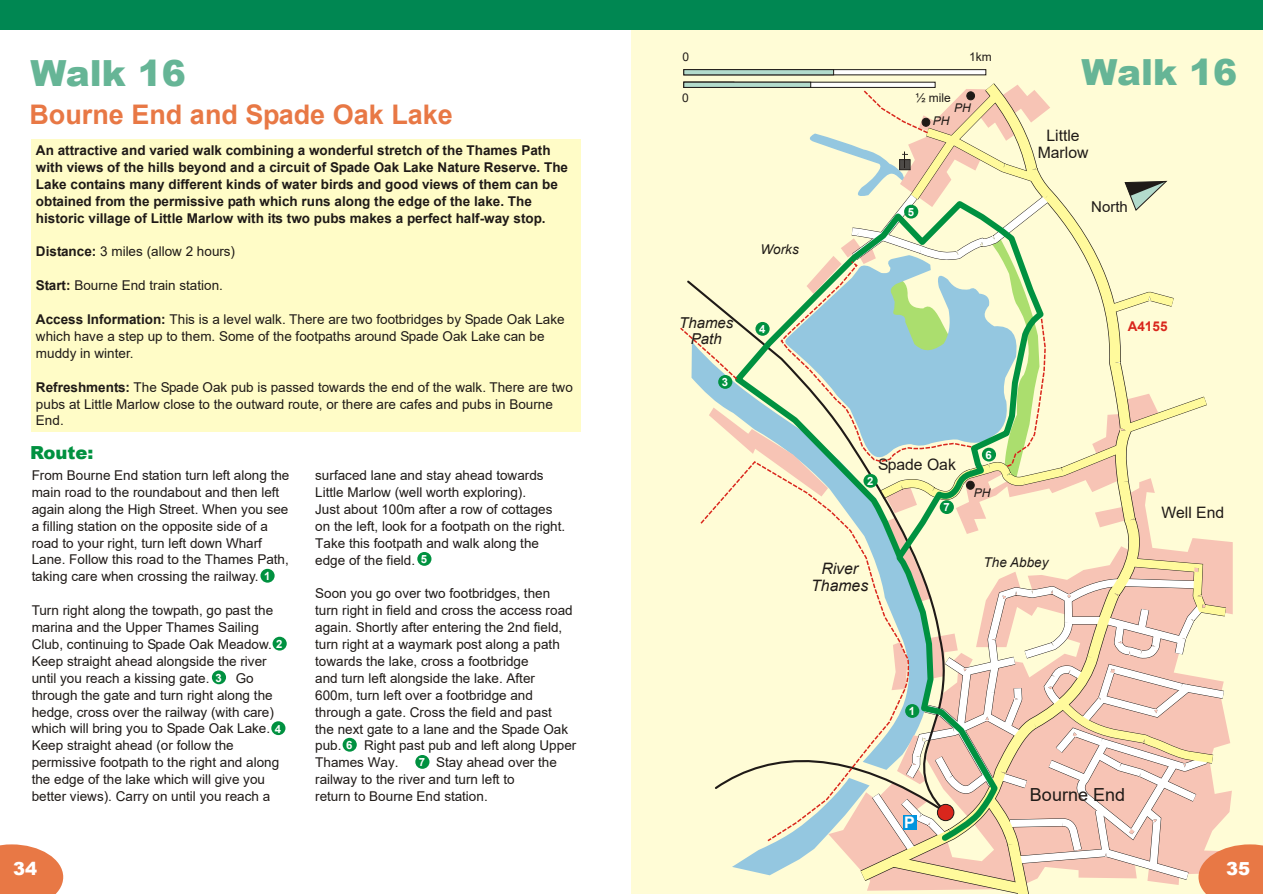
<style>
.page{position:relative;width:1263px;height:894px;background:#fff}
.page>*{position:absolute;margin:0;border:0;box-sizing:border-box;transform-origin:0 0}
.t1{font:900 36px "Arial";color:#66b596}
.t2{font:700 27px "Arial";color:#e87845}
.t3{font:18px "Arial";color:#1f1a17}
.t4{font:900 18px "Arial";color:#009140}
.t5{font:900 18px "Arial";color:#fff}
.t6{font:700 15.9px "Arial";color:#fff}
.t7{font:15.75px/17.5px "Arial";color:#1f1a17;text-align:center}
.t8{font:italic 15.75px/17.5px "Arial";color:#1f1a17;text-align:center}
.t9{font:italic 15px/16.8px "Arial";color:#1f1a17;text-align:center}
.t10{font:15px "Arial";color:#1f1a17}
.t11{font:13.5px/17px "Arial";color:#1f1a17}
.t12{font:700 13.5px/17px "Arial";color:#1f1a17}
.t13{font:italic 13.5px "Arial";color:#1f1a17}
.t14{font:700 13.5px "Arial";color:#d9261c}
.t15{font:12px "Arial";color:#1f1a17}
.t16{font:italic 12px "Arial";color:#1f1a17}
.t17{font:700 11.4px "Arial";color:#fff}
.s1{font-weight:700}
.s2{font-weight:700;font-size:11.4px;color:#fff}
</style>
<div class="page">
<div style="left:631px;top:0;width:632px;height:894px;background:#fffcd6"></div>
<div style="left:32px;top:139px;width:549px;height:293px;background:#fffcc7"></div>
<div style="left:260px;top:569px;width:15px;height:14px;background:#009140;border-radius:50%"></div>
<div style="left:273px;top:637px;width:14px;height:14px;background:#009140;border-radius:50%"></div>
<div style="left:212px;top:670px;width:14px;height:14px;background:#009140;border-radius:50%"></div>
<div style="left:271px;top:721px;width:14px;height:14px;background:#009140;border-radius:50%"></div>
<div style="left:417px;top:552px;width:14px;height:14px;background:#009140;border-radius:50%"></div>
<div style="left:343px;top:738px;width:14px;height:14px;background:#009140;border-radius:50%"></div>
<div style="left:415px;top:755px;width:14px;height:14px;background:#009140;border-radius:50%"></div>
<svg style="left:834px;top:69px;width:152px;height:6px"></svg>
<svg style="left:684px;top:69px;width:150px;height:6px"></svg>
<svg style="left:811px;top:82px;width:124px;height:3px"></svg>
<svg style="left:684px;top:82px;width:127px;height:3px"></svg>
<svg style="left:0;top:844px;width:63px;height:50px;background:#eb8a5e"></svg>
<div style="left:0;top:0;width:1263px;height:30px;background:#008752"></div>
<svg style="left:680px;top:85px;width:583px;height:809px"></svg>
<p class="t15" style="left:682px;top:53px;width:8px">0</p>
<p class="t15" style="left:969px;top:53px;width:24px">1km</p>
<p class="t15" style="left:682px;top:93px;width:8px">0</p>
<p class="t15" style="left:916px;top:93px;width:37px">½ mile</p>
<h1 class="t1" style="left:30px;top:60px;width:157px">Walk 16</h1>
<h1 class="t1" style="left:1082px;top:59px;width:157px">Walk 16</h1>
<p class="t16" style="left:954px;top:103px;width:18px">PH</p>
<h2 class="t2" style="left:29px;top:104px;width:425px">Bourne End and Spade Oak Lake</h2>
<p class="t12" style="left:36px;top:143px;width:534px">An attractive and varied walk combining a wonderful stretch of the Thames Path with views of the hills beyond and a circuit of Spade Oak Lake Nature Reserve. The Lake contains many different kinds of water birds and good views of them can be obtained from the permissive path which runs along the edge of the lake. The historic village of Little Marlow with its two pubs makes a perfect half-way stop.</p>
<p class="t11" style="left:36px;top:245px;width:201px"><span class="s1">Distance:</span> 3 miles (allow 2 hours)</p>
<p class="t11" style="left:36px;top:278px;width:188px"><span class="s1">Start:</span> Bourne End train station.</p>
<p class="t11" style="left:36px;top:312px;width:530px"><span class="s1">Access Information:</span> This is a level walk. There are two footbridges by Spade Oak Lake which have a step up to them. Some of the footpaths around Spade Oak Lake can be muddy in winter.</p>
<p class="t11" style="left:36px;top:380px;width:538px"><span class="s1">Refreshments:</span> The Spade Oak pub is passed towards the end of the walk. There are two pubs at Little Marlow close to the outward route, or there are cafes and pubs in Bourne<br>End.</p>
<p class="t16" style="left:933px;top:116px;width:18px">PH</p>
<p class="t7" style="left:1038px;top:128px;width:52px">Little<br>Marlow</p>
<p class="t10" style="left:1091px;top:201px;width:38px">North</p>
<p class="t17" style="left:908px;top:208px;width:8px">5</p>
<p class="t13" style="left:761px;top:244px;width:40px">Works</p>
<p class="t9" style="left:679px;top:315px;width:56px">Thames<br>Path</p>
<p class="t14" style="left:1128px;top:321px;width:41px">A4155</p>
<p class="t17" style="left:759px;top:325px;width:8px">4</p>
<p class="t17" style="left:722px;top:378px;width:8px">3</p>
<h3 class="t4" style="left:30px;top:446px;width:65px">Route:</h3>
<p class="t11" style="left:32px;top:468px;width:259px">From Bourne End station turn left along the main road to the roundabout and then left again along the High Street. When you see a filling station on the opposite side of a road to your right, turn left down Wharf Lane. Follow this road to the Thames Path, taking care when crossing the railway. <span class="s2">1</span></p>
<p class="t11" style="left:32px;top:603px;width:252px">Turn right along the towpath, go past the marina and the Upper Thames Sailing Club, continuing to Spade Oak Meadow. <span class="s2">2<br></span>Keep straight ahead alongside the river until you reach a kissing gate.</p>
<p class="t11" style="left:32px;top:671px;width:249px;text-indent:204px">Go through the gate and turn right along the hedge, cross over the railway (with care) which will bring you to Spade Oak Lake.<br>Keep straight ahead (or follow the permissive footpath to the right and along the edge of the lake which will give you better views). Carry on until you reach a</p>
<p class="t17" style="left:216px;top:673px;width:8px">3</p>
<p class="t17" style="left:275px;top:724px;width:8px">4</p>
<p class="t11" style="left:315px;top:468px;width:252px">surfaced lane and stay ahead towards Little Marlow (well worth exploring).<br>Just about 100m after a row of cottages on the left, look for a footpath on the right.<br>Take this footpath and walk along the edge of the field.</p>
<p class="t11" style="left:315px;top:586px;width:259px">Soon you go over two footbridges, then turn right in field and cross the access road again. Shortly after entering the 2nd field, turn right at a waymark post along a path towards the lake, cross a footbridge<br>and turn left alongside the lake. After 600m, turn left over a footbridge and through a gate. Cross the field and past the next gate to a lane and the Spade Oak pub.</p>
<p class="t17" style="left:421px;top:555px;width:8px">5</p>
<p class="t11" style="left:315px;top:738px;width:263px;text-indent:49px">Right past pub and left along Upper<br>Thames Way.</p>
<p class="t17" style="left:346px;top:741px;width:8px">6</p>
<p class="t11" style="left:315px;top:755px;width:243px;text-indent:121px">Stay ahead over the railway to the river and turn left to<br>return to Bourne End station.</p>
<p class="t17" style="left:419px;top:758px;width:8px">7</p>
<p class="t7" style="left:878px;top:457px;width:79px">Spade Oak</p>
<p class="t17" style="left:867px;top:477px;width:8px">2</p>
<p class="t8" style="left:811px;top:561px;width:58px">River<br>Thames</p>
<p class="t17" style="left:943px;top:503px;width:8px">7</p>
<p class="t17" style="left:986px;top:451px;width:8px">6</p>
<p class="t16" style="left:974px;top:489px;width:18px">PH</p>
<p class="t13" style="left:984px;top:558px;width:66px">The Abbey</p>
<p class="t7" style="left:1162px;top:505px;width:64px">Well End</p>
<p class="t17" style="left:909px;top:707px;width:8px">1</p>
<p class="t6" style="left:904px;top:816px;width:12px">P</p>
<h3 class="t3" style="left:1030px;top:787px;width:97px">Bourne End</h3>
<h3 class="t5" style="left:13px;top:862px;width:26px">34</h3>
<h3 class="t5" style="left:1226px;top:862px;width:26px">35</h3>
</div>
